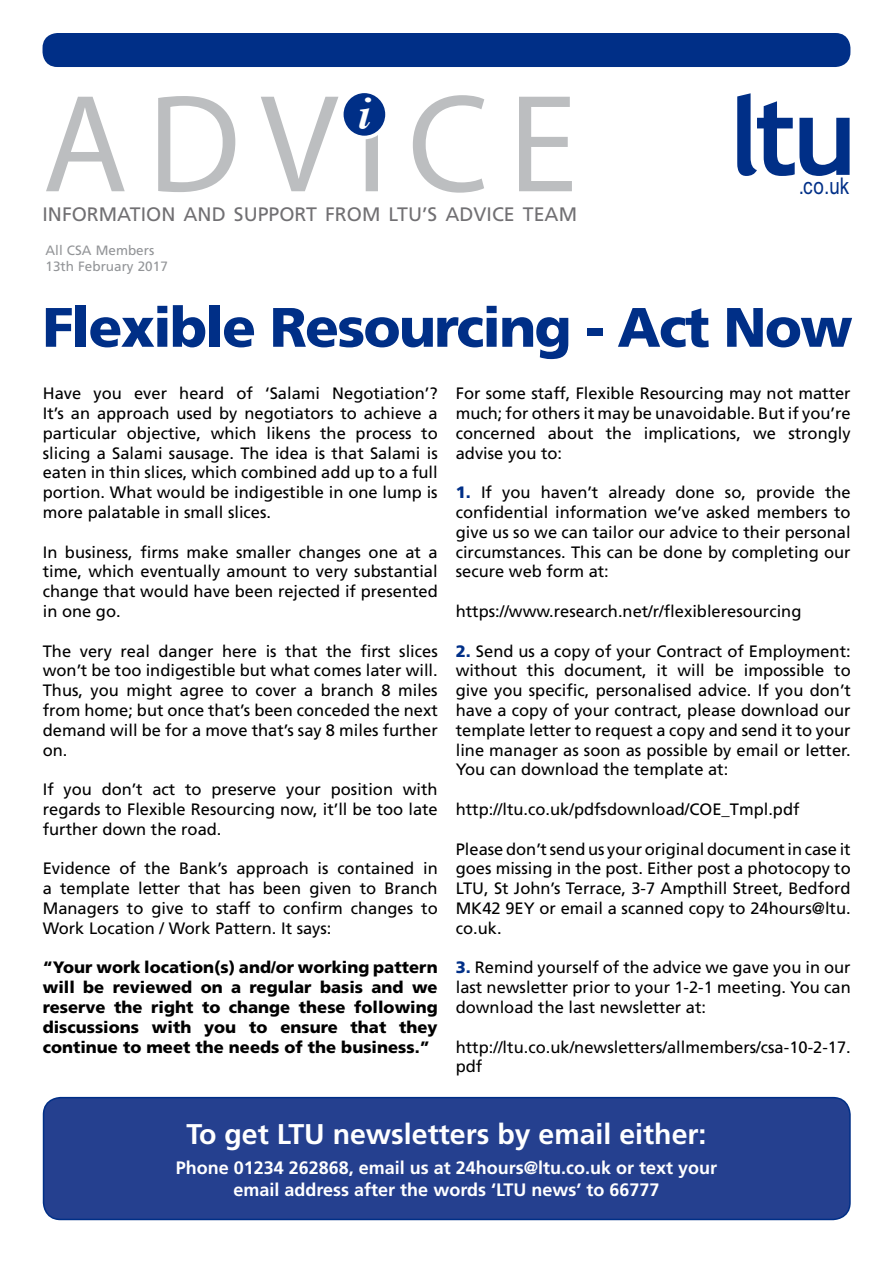
<style>
.page{position:relative;width:893px;height:1263px;background:#fff}
.page>*{position:absolute;margin:0;border:0;box-sizing:border-box;transform-origin:0 0}
.t1{font:140.25px "Myriad Pro";letter-spacing:.14em;color:#bcbec0}
.t2{font:700 109.2px "Trebuchet MS";color:#002f87}
.t3{font:900 55.5px "Frutiger";letter-spacing:-.03em;color:#002f87}
.t4{font:italic 700 45.9px "Times";color:#fff}
.t5{font:700 28.5px "Frutiger";color:#fff}
.t6{font:22.95px "Arial Narrow";color:#002f87}
.t7{font:19.5px "Frutiger";color:#717073}
.t8{font:700 18px/21.6px "Frutiger";color:#fff;text-align:center}
.t9{font:16.5px/19.8px "Frutiger";color:#000;text-align:justify}
.t10{font:900 16.5px/19.8px "Frutiger";color:#000;text-align:justify}
.t11{font:13.5px/16.2px "Frutiger";color:#939598}
.s1{font-weight:900;color:#002f87}
</style>
<div class="page">
<div style="left:43px;top:33px;width:807px;height:34px;background:#002f87;border-radius:15px"></div>
<div style="left:44px;top:1098px;width:806px;height:121px;background:#25408f;border-radius:17px"></div>
<div style="left:43px;top:1097px;width:808px;height:123px;border:2px solid #002f87;border-radius:17px"></div>
<div style="left:342px;top:91px;width:45px;height:46px;background:#002f87;border-radius:50%"></div>
<div style="left:340px;top:89px;width:49px;height:50px;border:4px solid #fff;border-radius:50%"></div>
<h3 class="t4" style="left:358px;top:71px;width:14px">i</h3>
<h2 class="t2" style="left:728px;top:68px;width:131px">ltu</h2>
<h3 class="t6" style="left:799px;top:173px;width:52px">.co.uk</h3>
<h1 class="t1" style="left:43px;top:58px;width:536px">ADViCE</h1>
<p class="t7" style="left:43px;top:203px;width:536px">INFORMATION AND SUPPORT FROM LTU’S ADVICE TEAM</p>
<p class="t11" style="left:46px;top:242px;width:124px">All CSA Members<br>13th February 2017</p>
<h3 class="t3" style="left:43px;top:294px;width:812px">Flexible Resourcing - Act Now</h3>
<p class="t9" style="left:43px;top:383px;width:396px">Have you ever heard of ‘Salami Negotiation’?<br>It’s an approach used by negotiators to achieve a particular objective, which likens the process to slicing a Salami sausage. The idea is that Salami is eaten in thin slices, which combined add up to a full portion. What would be indigestible in one lump is more palatable in small slices.</p>
<p class="t9" style="left:43px;top:542px;width:396px">In business, firms make smaller changes one at a time, which eventually amount to very substantial change that would have been rejected if presented in one go.</p>
<p class="t9" style="left:43px;top:641px;width:396px">The very real danger here is that the first slices won’t be too indigestible but what comes later will.<br>Thus, you might agree to cover a branch 8 miles from home; but once that’s been conceded the next demand will be for a move that’s say 8 miles further on.</p>
<p class="t9" style="left:43px;top:779px;width:396px">If you don’t act to preserve your position with regards to Flexible Resourcing now, it’ll be too late further down the road.</p>
<p class="t9" style="left:43px;top:858px;width:396px">Evidence of the Bank’s approach is contained in a template letter that has been given to Branch Managers to give to staff to confirm changes to Work Location / Work Pattern. It says:</p>
<p class="t10" style="left:43px;top:957px;width:396px">“Your work location(s) and/or working pattern will be reviewed on a regular basis and we reserve the right to change these following discussions with you to ensure that they continue to meet the needs of the business.”</p>
<p class="t9" style="left:456px;top:383px;width:396px">For some staff, Flexible Resourcing may not matter much; for others it may be unavoidable. But if you’re concerned about the implications, we strongly advise you to:</p>
<p class="t9" style="left:456px;top:482px;width:396px"><span class="s1">1.</span> If you haven’t already done so, provide the confidential information we’ve asked members to give us so we can tailor our advice to their personal circumstances. This can be done by completing our secure web form at:</p>
<p class="t9" style="left:456px;top:601px;width:347px">https://www.research.net/r/flexibleresourcing</p>
<p class="t9" style="left:456px;top:641px;width:396px"><span class="s1">2.</span> Send us a copy of your Contract of Employment: without this document, it will be impossible to give you specific, personalised advice. If you don’t have a copy of your contract, please download our template letter to request a copy and send it to your line manager as soon as possible by email or letter.<br>You can download the template at:</p>
<p class="t9" style="left:456px;top:799px;width:345px">http://ltu.co.uk/pdfsdownload/COE_Tmpl.pdf</p>
<p class="t9" style="left:456px;top:839px;width:396px">Please don’t send us your original document in case it goes missing in the post. Either post a photocopy to LTU, St John’s Terrace, 3-7 Ampthill Street, Bedford MK42 9EY or email a scanned copy to 24hours@ltu. co.uk.</p>
<p class="t9" style="left:456px;top:957px;width:396px"><span class="s1">3.</span> Remind yourself of the advice we gave you in our last newsletter prior to your 1-2-1 meeting. You can download the last newsletter at:</p>
<p class="t9" style="left:456px;top:1037px;width:397px">http://ltu.co.uk/newsletters/allmembers/csa-10-2-17. pdf</p>
<h3 class="t5" style="left:186px;top:1117px;width:522px">To get LTU newsletters by email either:</h3>
<p class="t8" style="left:176px;top:1157px;width:543px">Phone 01234 262868, email us at 24hours@ltu.co.uk or text your email address after the words ‘LTU news’ to 66777</p>
</div>
